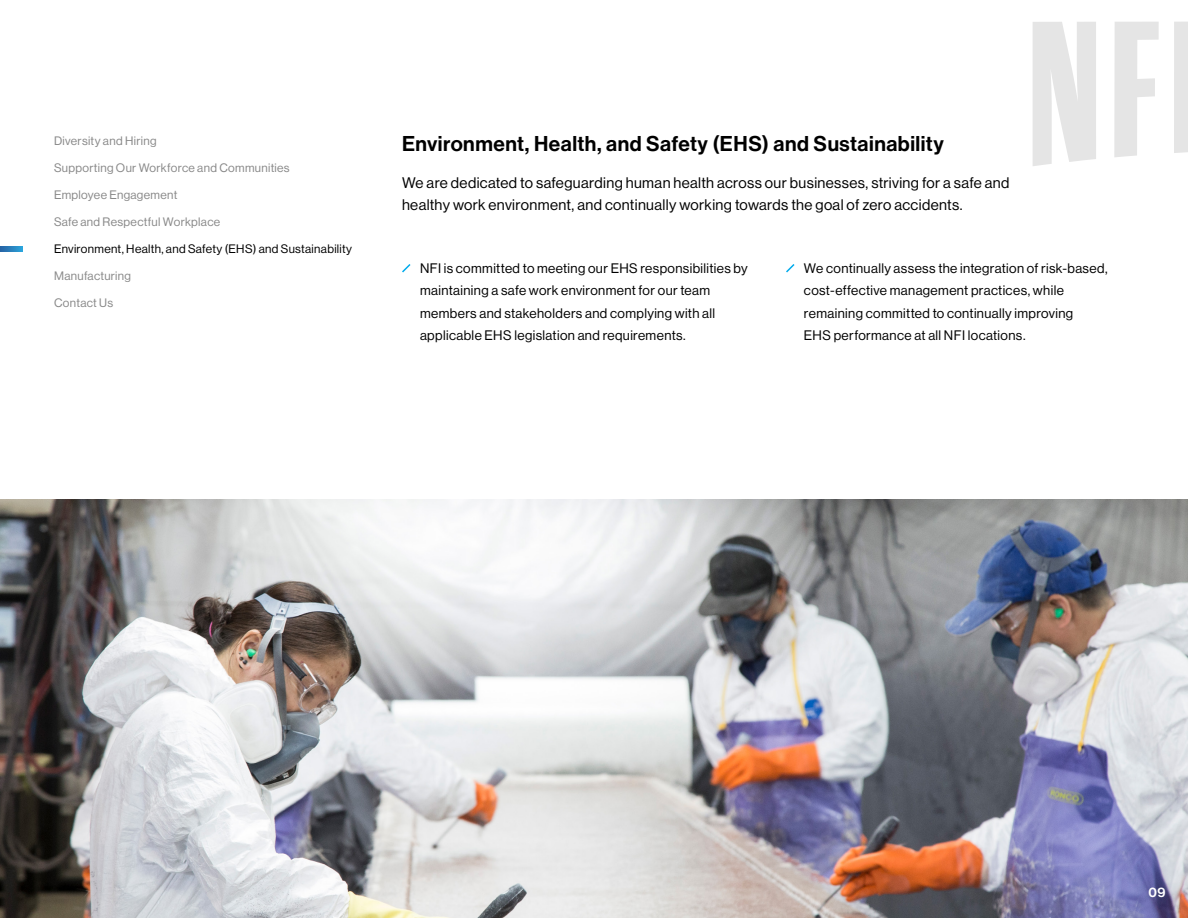
<style>
.page{position:relative;width:1188px;height:918px;background:#fff}
.page>*{position:absolute;margin:0;border:0;box-sizing:border-box;transform-origin:0 0}
.t1{font:21px "N Haas Grotesk DS Pro 65 Md";letter-spacing:.025em;color:#000}
.t2{font:15px/22.5px "N Haas Grotesk DS Pro 55 Rg";letter-spacing:.025em;color:#000}
.t3{font:13.5px/22.5px "N Haas Grotesk DS Pro 55 Rg";letter-spacing:.03em;color:#000}
.t4{font:13.5px "N Haas Grotesk DS Pro 65 Md";color:#fff}
.t5{font:12px "N Haas Grotesk DS Pro 55 Rg";letter-spacing:.03em;color:#898989}
.t6{font:12px "N Haas Grotesk DS Pro 55 Rg";letter-spacing:.03em;color:#000}
</style>
<div class="page">
<img style="left:0;top:500px;width:1188px;height:418px">
<svg style="left:1033px;top:22px;width:63px;height:144px"></svg>
<svg style="left:1114px;top:22px;width:45px;height:135px"></svg>
<div style="left:1174px;top:22px;width:14px;height:131px;background:#e5e5e5"></div>
<svg style="left:0;top:246px;width:23px;height:6px"></svg>
<svg style="left:402px;top:264px;width:9px;height:9px"></svg>
<svg style="left:786px;top:264px;width:9px;height:9px"></svg>
<p class="t5" style="left:54px;top:134px;width:104px">Diversity and Hiring</p>
<p class="t5" style="left:54px;top:161px;width:237px">Supporting Our Workforce and Communities</p>
<p class="t5" style="left:54px;top:188px;width:125px">Employee Engagement</p>
<p class="t5" style="left:54px;top:215px;width:168px">Safe and Respectful Workplace</p>
<p class="t6" style="left:54px;top:242px;width:300px">Environment, Health, and Safety (EHS) and Sustainability</p>
<p class="t5" style="left:54px;top:269px;width:79px">Manufacturing</p>
<p class="t5" style="left:54px;top:296px;width:61px">Contact Us</p>
<h1 class="t1" style="left:402px;top:131px;width:543px">Environment, Health, and Safety (EHS) and Sustainability</h1>
<p class="t2" style="left:402px;top:171px;width:609px">We are dedicated to safeguarding human health across our businesses, striving for a safe and healthy work environment, and continually working towards the goal of zero accidents.</p>
<p class="t3" style="left:420px;top:257px;width:329px">NFI is committed to meeting our EHS responsibilities by maintaining a safe work environment for our team members and stakeholders and complying with all applicable EHS legislation and requirements.</p>
<p class="t3" style="left:804px;top:257px;width:305px">We continually assess the integration of risk-based, cost-effective management practices, while remaining committed to continually improving<br>EHS performance at all NFI locations.</p>
<p class="t4" style="left:1149px;top:884px;width:18px">09</p>
</div>
